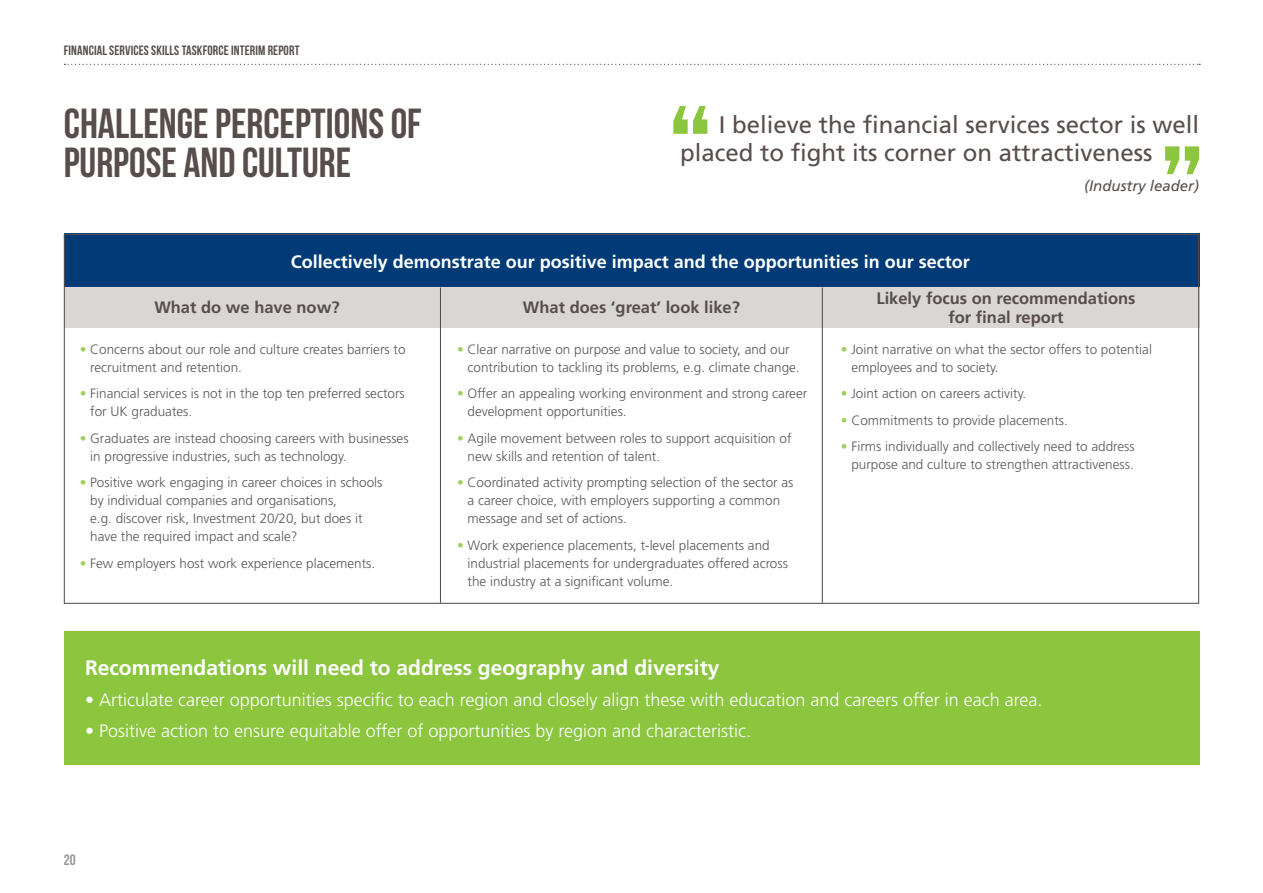
<style>
.page{position:relative;width:1263px;height:893px;background:#fff}
.page>*{position:absolute;margin:0;border:0;box-sizing:border-box;transform-origin:0 0}
.t1{font:135px "Bebas Neue";color:#8bc63e}
.t2{font:42px/39px "Bebas Neue";color:#574e4c}
.t3{font:24px/28.5px "Frutiger LT Std";color:#574e4c;text-align:right}
.t4{font:700 21px "Frutiger LT Std";color:#fff}
.t5{font:300 18px "Frutiger LT Std";color:#fff}
.t6{font:700 18px "Frutiger LT Std";color:#fff}
.t7{font:700 16.5px/19.5px "Frutiger LT Std";color:#574e4c;text-align:center}
.t8{font:italic 15px "Frutiger LT Std";color:#574e4c}
.t9{font:15px "Bebas Neue";color:#939598}
.t10{font:300 13.5px/18px "Frutiger LT Std";color:#57585a}
.t11{font:13.5px "Bebas Neue";letter-spacing:.01em;color:#574e4c}
.s1{color:#fff}
.s2{color:#a2cf62}
.s3{font-weight:700}
</style>
<div class="page">
<svg style="left:64px;top:64px;width:1136px;height:1px"></svg>
<div style="left:64px;top:286px;width:1135px;height:41px;background:#d9d6d6"></div>
<div style="left:64px;top:234px;width:1135px;height:53px;background:#013b77"></div>
<hr style="left:440px;top:288px;width:1px;height:315px;background:#574e4c">
<hr style="left:822px;top:288px;width:1px;height:315px;background:#574e4c">
<div style="left:64px;top:631px;width:1135px;height:134px;background:#8bc63e"></div>
<p class="t11" style="left:64px;top:42px;width:237px">FINANCIAL SERVICES SKILLS TASKFORCE INTERIM REPORT</p>
<h2 class="t2" style="left:64px;top:103px;width:359px">CHALLENGE PERCEPTIONS OF<br>PURPOSE AND CULTURE</h2>
<h1 class="t1" style="left:668px;top:80px;width:46px">“</h1>
<h3 class="t3" style="left:680px;top:110px;width:520px">I believe the financial services sector is well placed to fight its corner on attractiveness<span class="s1">.......</span></h3>
<h1 class="t1" style="left:1160px;top:120px;width:46px">”</h1>
<p class="t8" style="left:1084px;top:177px;width:117px">(Industry leader)</p>
<h3 class="t6" style="left:291px;top:251px;width:681px">Collectively demonstrate our positive impact and the opportunities in our sector</h3>
<p class="t7" style="left:154px;top:298px;width:187px">What do we have now?</p>
<p class="t7" style="left:523px;top:298px;width:219px">What does ‘great’ look like?</p>
<p class="t7" style="left:876px;top:288px;width:261px">Likely focus on recommendations for final report</p>
<p class="t10" style="left:468px;top:340px;width:334px;text-indent:-11px"><span class="s2">•</span> Clear narrative on purpose and value to society, and our contribution to tackling its problems, e.g. climate change.</p>
<p class="t10" style="left:468px;top:385px;width:341px;text-indent:-11px"><span class="s2">•</span> Offer an appealing working environment and strong career development opportunities.</p>
<p class="t10" style="left:468px;top:429px;width:325px;text-indent:-11px"><span class="s2">•</span> Agile movement between roles to support acquisition of new skills and retention of talent.</p>
<p class="t10" style="left:468px;top:474px;width:327px;text-indent:-11px"><span class="s2">•</span> Coordinated activity prompting selection of the sector as a career choice, with employers supporting a common message and set of actions.</p>
<p class="t10" style="left:468px;top:536px;width:322px;text-indent:-11px"><span class="s2">•</span> Work experience placements, t-level placements and industrial placements for undergraduates offered across the industry at a significant volume.</p>
<p class="t10" style="left:851px;top:340px;width:302px;text-indent:-11px"><span class="s2">•</span> Joint narrative on what the sector offers to potential employees and to society.</p>
<p class="t10" style="left:841px;top:385px;width:187px"><span class="s2">•</span> Joint action on careers activity.</p>
<p class="t10" style="left:841px;top:411px;width:229px"><span class="s2">•</span> Commitments to provide placements.</p>
<p class="t10" style="left:841px;top:438px;width:295px;text-align:right"><span class="s2">•</span> Firms individually and collectively need to address purpose and culture to strengthen attractiveness.</p>
<p class="t10" style="left:90px;top:340px;width:317px;text-indent:-11px"><span class="s2">•</span> Concerns about our role and culture creates barriers to recruitment and retention.</p>
<p class="t10" style="left:90px;top:385px;width:316px;text-indent:-11px"><span class="s2">•</span> Financial services is not in the top ten preferred sectors for UK graduates.</p>
<p class="t10" style="left:90px;top:429px;width:320px;text-indent:-11px"><span class="s2">•</span> Graduates are instead choosing careers with businesses in progressive industries, such as technology.</p>
<p class="t10" style="left:90px;top:474px;width:294px;text-indent:-11px"><span class="s2">•</span> Positive work engaging in career choices in schools by individual companies and organisations,<br>e.g. discover risk, Investment 20/20, but does it have the required impact and scale?</p>
<p class="t10" style="left:80px;top:554px;width:297px"><span class="s2">•</span> Few employers host work experience placements.</p>
<h3 class="t4" style="left:85px;top:655px;width:636px">Recommendations will need to address geography and diversity</h3>
<h3 class="t5" style="left:85px;top:689px;width:959px"><span class="s3">•</span> Articulate career opportunities specific to each region and closely align these with education and careers offer in each area.</h3>
<h3 class="t5" style="left:85px;top:720px;width:668px"><span class="s3">•</span> Positive action to ensure equitable offer of opportunities by region and characteristic.</h3>
<p class="t9" style="left:64px;top:852px;width:13px">20</p>
</div>
